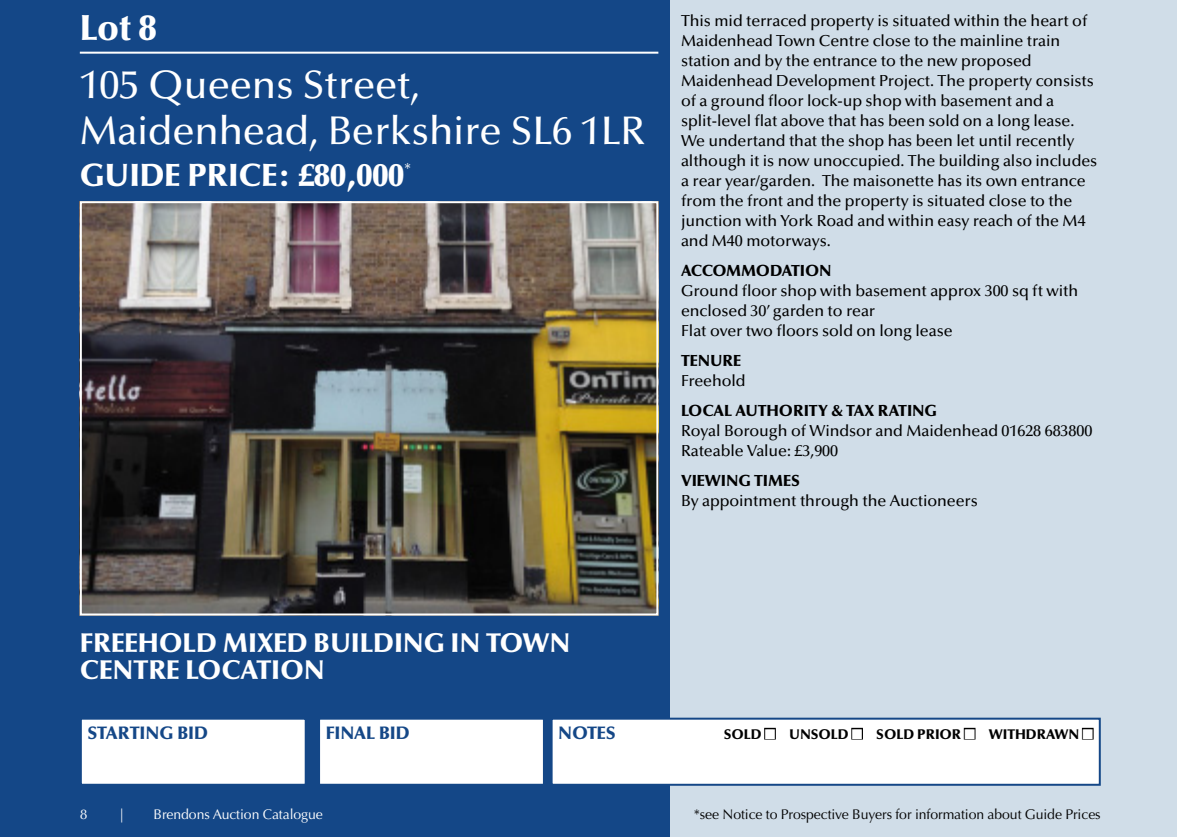
<style>
.page{position:relative;width:1177px;height:837px;background:#fff}
.page>*{position:absolute;margin:0;border:0;box-sizing:border-box;transform-origin:0 0}
.t1{font:500 40px/46px "Optima LT Std";letter-spacing:-.005em;color:#fff}
.t2{font:900 36px "Optima LT Std";color:#fff}
.t3{font:900 32px "Optima LT Std";letter-spacing:-.005em;color:#fff}
.t4{font:900 27px/27px "Optima LT Std";letter-spacing:-.005em;color:#fff}
.t5{font:900 18px "Optima LT Std";letter-spacing:-.005em;color:#144787}
.t6{font:500 16px/20px "Optima LT Std";letter-spacing:-.005em;color:#000}
.t7{font:900 16px "Optima LT Std";letter-spacing:-.005em;color:#000}
.t8{font:900 16px "Optima LT Std";letter-spacing:-.035em;color:#000}
.t9{font:14px "Optima LT Std";letter-spacing:-.005em;color:#000}
.t10{font:900 14px "Optima LT Std";letter-spacing:-.005em;color:#000}
.t11{font:14px "Optima LT Std";letter-spacing:-.005em;color:#fff}
</style>
<div class="page">
<div style="left:618px;top:0;width:558px;height:836px;background:#d0dde8"></div>
<div style="left:0;top:0;width:669px;height:836px;background:#144787"></div>
<hr style="left:80px;top:52px;width:578px;height:2px;background:#fff">
<img style="left:83px;top:204px;width:572px;height:408px">
<div style="left:80px;top:201px;width:578px;height:414px;border:2px solid #fff"></div>
<div style="left:81px;top:718px;width:225px;height:66px;background:#fff"></div>
<div style="left:80px;top:717px;width:227px;height:68px;border:2px solid #144787"></div>
<div style="left:319px;top:718px;width:225px;height:66px;background:#fff"></div>
<div style="left:318px;top:717px;width:227px;height:68px;border:2px solid #144787"></div>
<div style="left:551px;top:718px;width:548px;height:66px;background:#fff"></div>
<div style="left:550px;top:717px;width:550px;height:68px;border:2px solid #144787"></div>
<h2 class="t2" style="left:80px;top:14px;width:79px">Lot 8</h2>
<h1 class="t1" style="left:80px;top:65px;width:566px">105 Queens Street,<br>Maidenhead, Berkshire SL6 1LR</h1>
<h3 class="t3" style="left:80px;top:162px;width:333px">GUIDE PRICE: £80,000<sup>*</sup></h3>
<p class="t6" style="left:681px;top:12px;width:418px">This mid terraced property is situated within the heart of Maidenhead Town Centre close to the mainline train station and by the entrance to the new proposed Maidenhead Development Project. The property consists of a ground floor lock-up shop with basement and a split-level flat above that has been sold on a long lease.<br>We undertand that the shop has been let until recently although it is now unoccupied. The building also includes a rear year/garden. The maisonette has its own entrance from the front and the property is situated close to the junction with York Road and within easy reach of the M4 and M40 motorways.</p>
<p class="t8" style="left:681px;top:264px;width:152px">ACCOMMODATION</p>
<p class="t6" style="left:681px;top:282px;width:398px">Ground floor shop with basement approx 300 sq ft with enclosed 30’ garden to rear<br>Flat over two floors sold on long lease</p>
<p class="t7" style="left:681px;top:354px;width:62px">TENURE</p>
<p class="t6" style="left:681px;top:372px;width:66px">Freehold</p>
<p class="t7" style="left:681px;top:404px;width:257px">LOCAL AUTHORITY &amp; TAX RATING</p>
<p class="t6" style="left:681px;top:422px;width:413px">Royal Borough of Windsor and Maidenhead 01628 683800<br>Rateable Value: £3,900</p>
<p class="t7" style="left:681px;top:473px;width:120px">VIEWING TIMES</p>
<p class="t6" style="left:681px;top:492px;width:298px">By appointment through the Auctioneers</p>
<h3 class="t4" style="left:80px;top:632px;width:492px">FREEHOLD MIXED BUILDING IN TOWN<br>CENTRE LOCATION</h3>
<p class="t5" style="left:87px;top:724px;width:122px">STARTING BID</p>
<p class="t5" style="left:326px;top:724px;width:86px">FINAL BID</p>
<p class="t5" style="left:558px;top:724px;width:59px">NOTES</p>
<p class="t10" style="left:723px;top:727px;width:371px">SOLD ■ UNSOLD ■ SOLD PRIOR ■ WITHDRAWN ■</p>
<p class="t11" style="left:80px;top:807px;width:9px">8</p>
<p class="t11" style="left:119px;top:807px;width:6px">|</p>
<p class="t11" style="left:154px;top:807px;width:171px">Brendons Auction Catalogue</p>
<p class="t9" style="left:693px;top:807px;width:408px">*see Notice to Prospective Buyers for information about Guide Prices</p>
</div>
